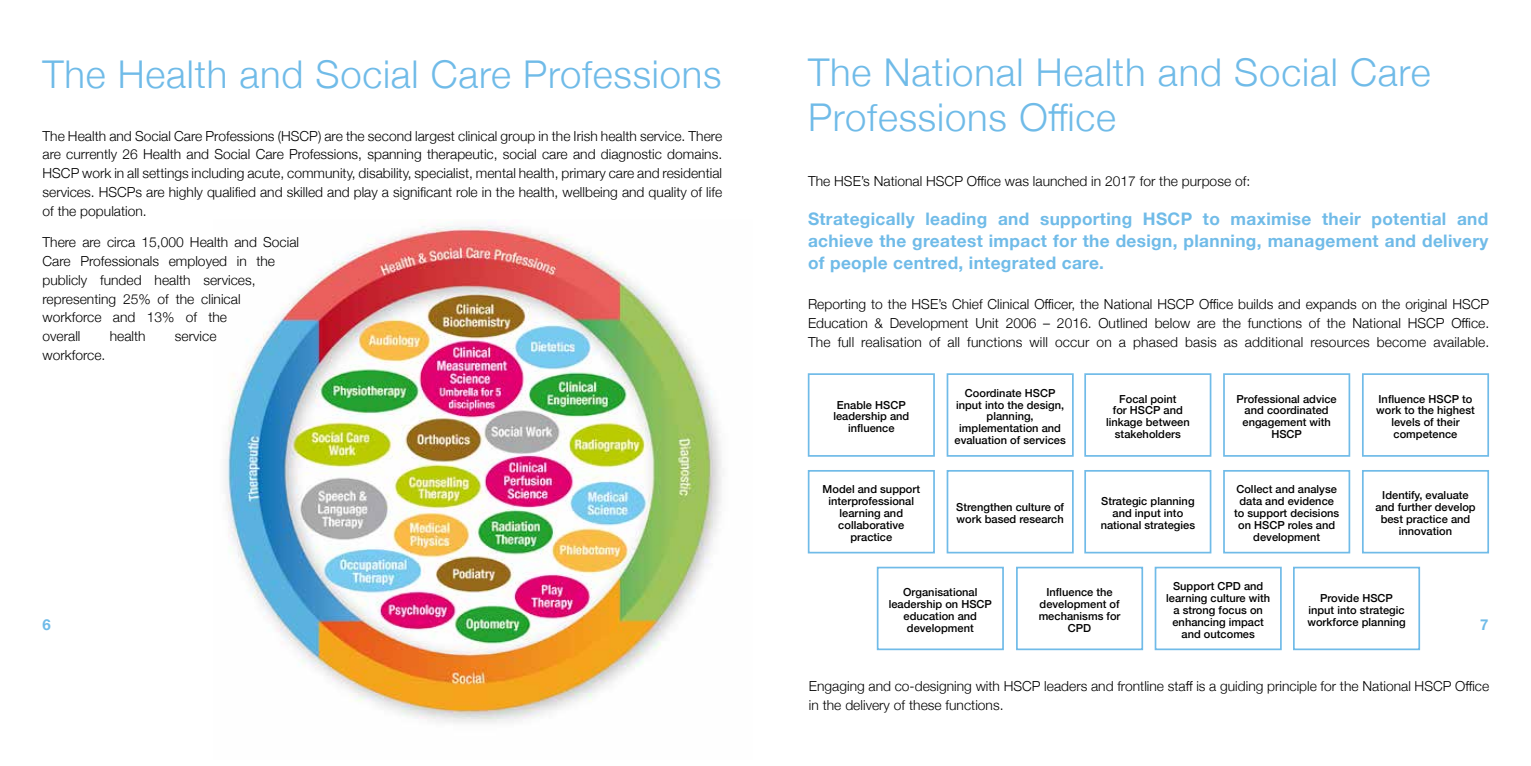
<style>
.page{position:relative;width:1531px;height:766px;background:#fff}
.page>*{position:absolute;margin:0;border:0;box-sizing:border-box;transform-origin:0 0}
.t1{font:300 38.25px/45px "Helvetica Neue";letter-spacing:.02em;color:#70bbe8}
.t2{font:700 17.25px/21.8px "Helvetica Neue";letter-spacing:.02em;color:#70bbe8;text-align:justify}
.t3{font:700 15px "Helvetica Neue";color:#70bbe8}
.t4{font:300 13.8px/18.8px "Helvetica Neue";color:#000;text-align:justify}
.t5{font:500 11.1px/11.9px "Helvetica Neue";color:#000;text-align:center}
.s1{color:#fff}
</style>
<div class="page">
<img style="left:225px;top:222px;width:497px;height:501px">
<div style="left:808px;top:373px;width:127px;height:83px;border:2px solid #70bbe8"></div>
<div style="left:808px;top:470px;width:127px;height:83px;border:2px solid #70bbe8"></div>
<div style="left:877px;top:566px;width:127px;height:84px;border:2px solid #70bbe8"></div>
<div style="left:1016px;top:566px;width:127px;height:84px;border:2px solid #70bbe8"></div>
<div style="left:1154px;top:566px;width:128px;height:84px;border:2px solid #70bbe8"></div>
<div style="left:1293px;top:566px;width:127px;height:84px;border:2px solid #70bbe8"></div>
<div style="left:1084px;top:373px;width:127px;height:83px;border:2px solid #70bbe8"></div>
<div style="left:1084px;top:470px;width:127px;height:83px;border:2px solid #70bbe8"></div>
<div style="left:1223px;top:373px;width:127px;height:83px;border:2px solid #70bbe8"></div>
<div style="left:1223px;top:470px;width:127px;height:83px;border:2px solid #70bbe8"></div>
<div style="left:1362px;top:373px;width:127px;height:83px;border:2px solid #70bbe8"></div>
<div style="left:1362px;top:470px;width:127px;height:83px;border:2px solid #70bbe8"></div>
<div style="left:946px;top:373px;width:128px;height:83px;border:2px solid #70bbe8"></div>
<div style="left:946px;top:470px;width:128px;height:83px;border:2px solid #70bbe8"></div>
<h1 class="t1" style="left:43px;top:49px;width:680px">The Health and Social Care Professions</h1>
<p class="t4" style="left:43px;top:125px;width:681px">The Health and Social Care Professions (HSCP) are the second largest clinical group in the Irish health service. There are currently 26 Health and Social Care Professions, spanning therapeutic, social care and diagnostic domains.<br>HSCP work in all settings including acute, community, disability, specialist, mental health, primary care and residential services. HSCPs are highly qualified and skilled and play a significant role in the health, wellbeing and quality of life of the population.</p>
<p class="t4" style="left:43px;top:232px;width:258px;text-align:left">There are circa 15,000 Health and Social<br>Care Professionals employed in the publicly funded health services, representing 25% of the clinical workforce and 13% of the<br>overall</p>
<p class="t4" style="left:110px;top:325px;width:37px">health</p>
<p class="t4" style="left:175px;top:325px;width:43px">service</p>
<p class="t4" style="left:43px;top:344px;width:64px">workforce.</p>
<p class="t3" style="left:42px;top:613px;width:16px">6<span class="s1">6</span></p>
<h1 class="t1" style="left:808px;top:47px;width:624px">The National Health and Social Care<br>Professions Office</h1>
<p class="t4" style="left:808px;top:170px;width:444px">The HSE’s National HSCP Office was launched in 2017 for the purpose of:</p>
<p class="t2" style="left:808px;top:209px;width:682px">Strategically leading and supporting HSCP to maximise their potential and achieve the greatest impact for the design, planning, management and delivery of people centred, integrated care.</p>
<p class="t4" style="left:808px;top:294px;width:683px">Reporting to the HSE’s Chief Clinical Officer, the National HSCP Office builds and expands on the original HSCP Education &amp; Development Unit 2006 – 2016. Outlined below are the functions of the National HSCP Office.<br>The full realisation of all functions will occur on a phased basis as additional resources become available.</p>
<p class="t5" style="left:833px;top:397px;width:77px">Enable HSCP leadership and influence</p>
<p class="t5" style="left:822px;top:482px;width:99px">Model and support interprofessional learning and collaborative practice</p>
<p class="t5" style="left:954px;top:386px;width:113px">Coordinate HSCP input into the design, planning, implementation and evaluation of services</p>
<p class="t5" style="left:956px;top:500px;width:109px;text-align:left">Strengthen culture of work based research</p>
<p class="t5" style="left:1106px;top:392px;width:85px">Focal point<br>for HSCP and linkage between stakeholders</p>
<p class="t5" style="left:1100px;top:494px;width:96px">Strategic planning and input into national strategies</p>
<p class="t5" style="left:1236px;top:392px;width:102px">Professional advice and coordinated engagement with<br>HSCP</p>
<p class="t5" style="left:1234px;top:482px;width:107px">Collect and analyse data and evidence to support decisions on HSCP roles and development</p>
<p class="t5" style="left:1376px;top:392px;width:100px">Influence HSCP to work to the highest levels of their competence</p>
<p class="t5" style="left:1375px;top:488px;width:102px">Identify, evaluate and further develop best practice and innovation</p>
<p class="t5" style="left:889px;top:585px;width:105px">Organisational leadership on HSCP education and development</p>
<p class="t5" style="left:1038px;top:585px;width:83px">Influence the development of mechanisms for<br>CPD</p>
<p class="t5" style="left:1166px;top:579px;width:105px">Support CPD and learning culture with a strong focus on enhancing impact and outcomes</p>
<p class="t5" style="left:1307px;top:591px;width:100px">Provide HSCP input into strategic workforce planning</p>
<p class="t3" style="left:1480px;top:613px;width:10px">7</p>
<p class="t4" style="left:809px;top:675px;width:682px">Engaging and co-designing with HSCP leaders and frontline staff is a guiding principle for the National HSCP Office in the delivery of these functions.</p>
</div>
